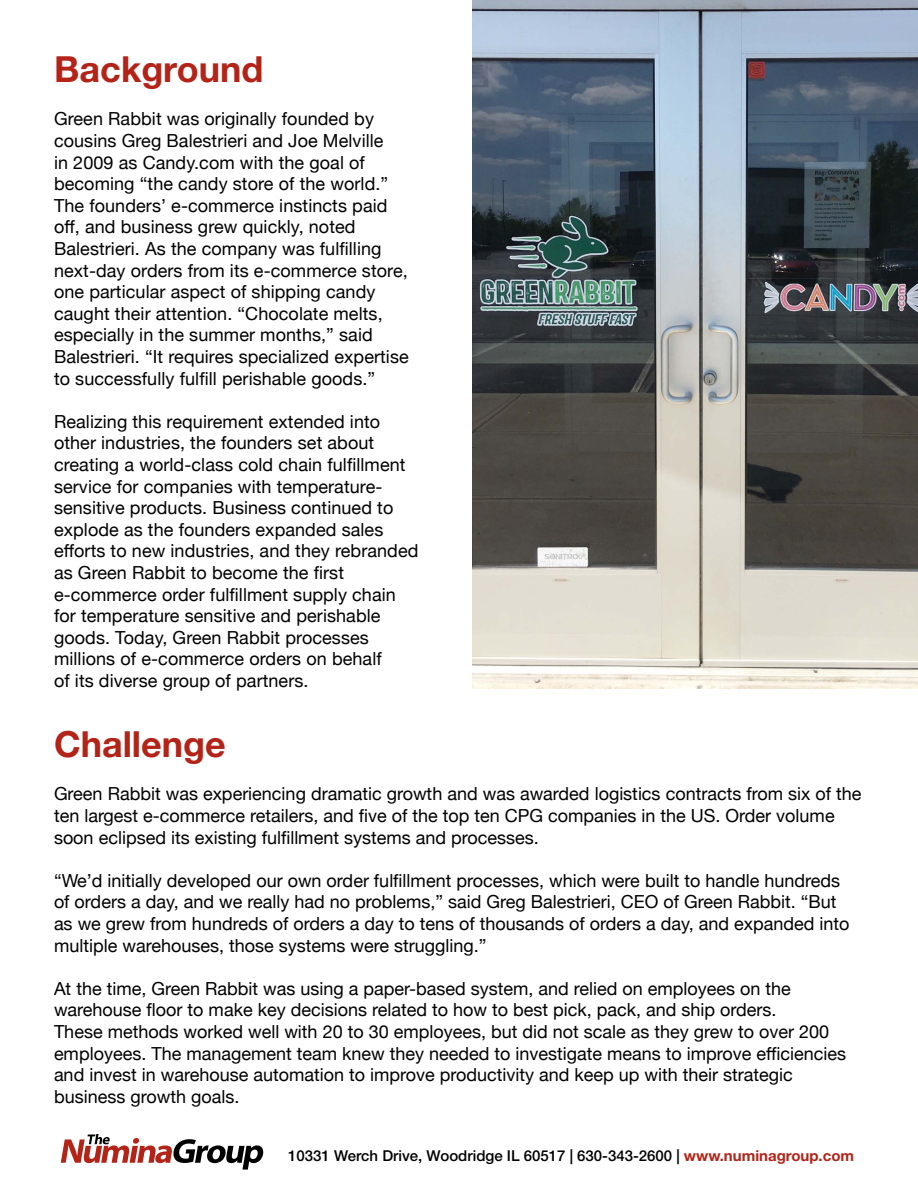
<style>
.page{position:relative;width:918px;height:1188px;background:#fff}
.page>*{position:absolute;margin:0;border:0;box-sizing:border-box;transform-origin:0 0}
.t1{font:700 36px "Helvetica Neue";color:#b32317}
.t2{font:18px/21.6px "Helvetica Neue";color:#000}
.t3{font:500 15px "Helvetica Neue";color:#000}
.s1{font-weight:700;color:#b32317}
</style>
<div class="page">
<svg style="left:61px;top:1134px;width:202px;height:36px"></svg>
<img style="left:472px;top:0;width:446px;height:688px">
<h1 class="t1" style="left:54px;top:47px;width:211px">Background</h1>
<p class="t2" style="left:54px;top:109px;width:356px">Green Rabbit was originally founded by cousins Greg Balestrieri and Joe Melville<br>in 2009 as Candy.com with the goal of becoming “the candy store of the world.” The founders’ e-commerce instincts paid off, and business grew quickly, noted Balestrieri. As the company was fulfilling next-day orders from its e-commerce store, one particular aspect of shipping candy caught their attention. “Chocolate melts, especially in the summer months,” said Balestrieri. “It requires specialized expertise to successfully fulfill perishable goods.”</p>
<p class="t2" style="left:54px;top:412px;width:366px">Realizing this requirement extended into other industries, the founders set about creating a world-class cold chain fulfillment service for companies with temperature&shy;sensitive products. Business continued to explode as the founders expanded sales efforts to new industries, and they rebranded as Green Rabbit to become the first e-commerce order fulfillment supply chain for temperature sensitive and perishable goods. Today, Green Rabbit processes millions of e-commerce orders on behalf<br>of its diverse group of partners.</p>
<h1 class="t1" style="left:54px;top:722px;width:173px">Challenge</h1>
<p class="t2" style="left:54px;top:784px;width:809px">Green Rabbit was experiencing dramatic growth and was awarded logistics contracts from six of the ten largest e-commerce retailers, and five of the top ten CPG companies in the US. Order volume soon eclipsed its existing fulfillment systems and processes.</p>
<p class="t2" style="left:54px;top:871px;width:797px">“We’d initially developed our own order fulfillment processes, which were built to handle hundreds of orders a day, and we really had no problems,” said Greg Balestrieri, CEO of Green Rabbit. “But as we grew from hundreds of orders a day to tens of thousands of orders a day, and expanded into multiple warehouses, those systems were struggling.”</p>
<p class="t2" style="left:54px;top:979px;width:794px">At the time, Green Rabbit was using a paper-based system, and relied on employees on the warehouse floor to make key decisions related to how to best pick, pack, and ship orders.<br>These methods worked well with 20 to 30 employees, but did not scale as they grew to over 200 employees. The management team knew they needed to investigate means to improve efficiencies and invest in warehouse automation to improve productivity and keep up with their strategic business growth goals.</p>
<p class="t3" style="left:288px;top:1147px;width:568px">10331 Werch Drive, Woodridge IL 60517 | 630-343-2600 | <span class="s1">www.numinagroup.com</span></p>
</div>
